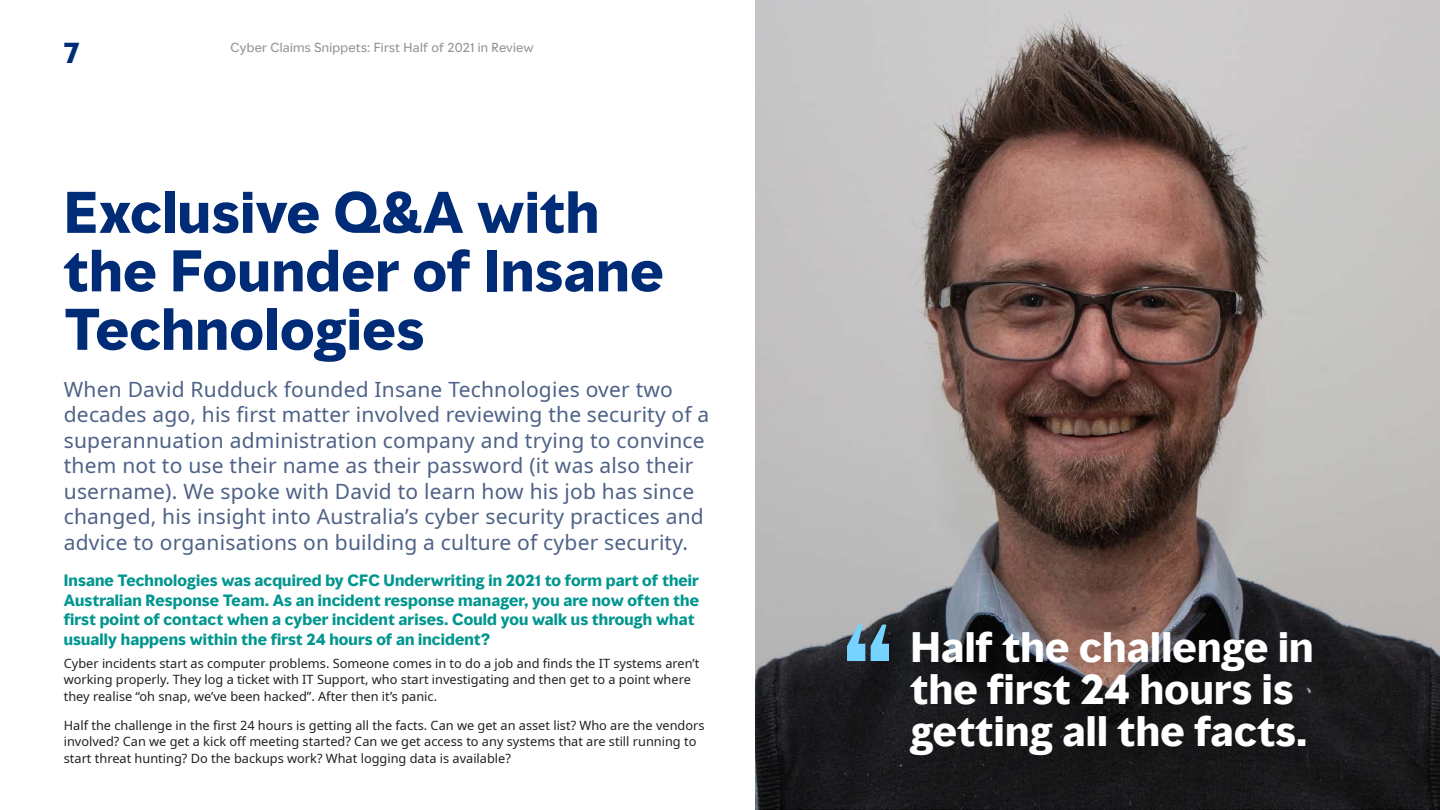
<style>
.page{position:relative;width:1440px;height:810px;background:#fff}
.page>*{position:absolute;margin:0;border:0;box-sizing:border-box;transform-origin:0 0}
.t1{font:700 112.5px "MMC Display";color:#76d3ff}
.t2{font:700 54px/58.5px "MMC Display";letter-spacing:.01em;color:#002c77}
.t3{font:700 39px/42px "MMC Display";letter-spacing:.01em;color:#fff}
.t4{font:700 27px "MMC Display";color:#002c77}
.t5{font:21px/25.5px "Noto Sans";letter-spacing:.01em;color:#4e6287}
.t6{font:700 15px/19.5px "MMC Display";letter-spacing:.01em;color:#00968f}
.t7{font:12.75px/16.5px "Noto Sans";color:#202020}
.t8{font:12px "MMC Display";letter-spacing:.02em;color:#949494}
</style>
<div class="page">
<img style="left:755px;top:0;width:684px;height:810px">
<h3 class="t4" style="left:64px;top:35px;width:17px">7</h3>
<p class="t8" style="left:230px;top:39px;width:305px">Cyber Claims Snippets: First Half of 2021 in Review</p>
<h2 class="t2" style="left:64px;top:184px;width:601px">Exclusive Q&amp;A with the Founder of Insane<br>Technologies</h2>
<p class="t5" style="left:64px;top:377px;width:647px">When David Rudduck founded Insane Technologies over two decades ago, his first matter involved reviewing the security of a superannuation administration company and trying to convince them not to use their name as their password (it was also their username). We spoke with David to learn how his job has since changed, his insight into Australia’s cyber security practices and advice to organisations on building a culture of cyber security.</p>
<p class="t6" style="left:64px;top:571px;width:636px">Insane Technologies was acquired by CFC Underwriting in 2021 to form part of their Australian Response Team. As an incident response manager, you are now often the first point of contact when a cyber incident arises. Could you walk us through what usually happens within the first 24 hours of an incident?</p>
<p class="t7" style="left:64px;top:655px;width:637px">Cyber incidents start as computer problems. Someone comes in to do a job and finds the IT systems aren’t working properly. They log a ticket with IT Support, who start investigating and then get to a point where they realise “oh snap, we’ve been hacked”. After then it’s panic.</p>
<p class="t7" style="left:64px;top:717px;width:642px">Half the challenge in the first 24 hours is getting all the facts. Can we get an asset list? Who are the vendors involved? Can we get a kick off meeting started? Can we get access to any systems that are still running to start threat hunting? Do the backups work? What logging data is available?</p>
<h1 class="t1" style="left:842px;top:594px;width:53px">“</h1>
<h3 class="t3" style="left:910px;top:627px;width:404px">Half the challenge in the first 24 hours is getting all the facts.</h3>
</div>
